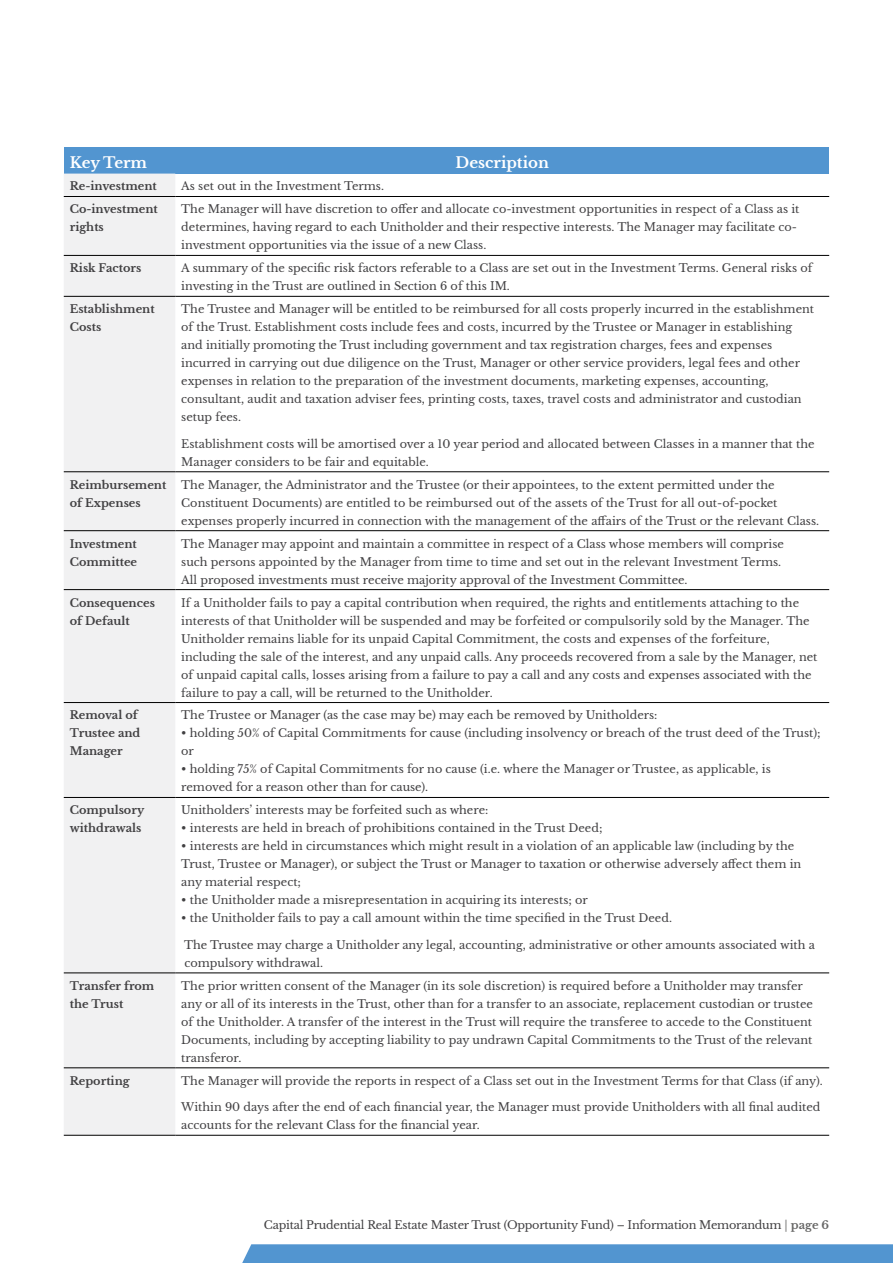
<style>
.page{position:relative;width:893px;height:1263px;background:#fff}
.page>*{position:absolute;margin:0;border:0;box-sizing:border-box;transform-origin:0 0}
.t1{font:700 15px "Libre Baskerville";color:#fff}
.t2{font:11.25px/18px "Libre Baskerville";color:#414042}
.t3{font:700 11.25px/18px "Libre Baskerville";color:#414042}
.t4{font:11.25px "Libre Baskerville";letter-spacing:-.02em;color:#414042}
.s1{color:#767675}
.s2{font-weight:700;color:#676766}
</style>
<div class="page">
<div style="left:242px;top:1244px;width:651px;height:19px;background:#5295d0"></div>
<div style="left:64px;top:147px;width:111px;height:27px;background:#5295d0"></div>
<div style="left:175px;top:147px;width:654px;height:27px;background:#5295d0"></div>
<div style="left:64px;top:174px;width:111px;height:961px;background:#f1f1f2"></div>
<hr style="left:64px;top:196px;width:111px;height:1px;background:#000">
<hr style="left:175px;top:196px;width:654px;height:1px;background:#000">
<hr style="left:64px;top:255px;width:111px;height:1px;background:#000">
<hr style="left:175px;top:255px;width:654px;height:1px;background:#000">
<hr style="left:64px;top:471px;width:111px;height:1px;background:#000">
<hr style="left:175px;top:471px;width:654px;height:1px;background:#000">
<hr style="left:64px;top:530px;width:111px;height:1px;background:#000">
<hr style="left:175px;top:530px;width:654px;height:1px;background:#000">
<hr style="left:64px;top:589px;width:111px;height:1px;background:#000">
<hr style="left:175px;top:589px;width:654px;height:1px;background:#000">
<hr style="left:64px;top:702px;width:111px;height:1px;background:#000">
<hr style="left:175px;top:702px;width:654px;height:1px;background:#000">
<hr style="left:64px;top:797px;width:111px;height:1px;background:#000">
<hr style="left:175px;top:797px;width:654px;height:1px;background:#000">
<hr style="left:64px;top:973px;width:111px;height:1px;background:#000">
<hr style="left:175px;top:973px;width:654px;height:1px;background:#000">
<hr style="left:64px;top:1067px;width:111px;height:1px;background:#000">
<hr style="left:175px;top:1067px;width:654px;height:1px;background:#000">
<hr style="left:64px;top:1135px;width:111px;height:1px;background:#000">
<hr style="left:175px;top:1135px;width:654px;height:1px;background:#000">
<hr style="left:64px;top:296px;width:111px;height:1px;background:#000">
<hr style="left:175px;top:296px;width:654px;height:1px;background:#000">
<h1 class="t1" style="left:70px;top:153px;width:79px">Key Term</h1>
<h1 class="t1" style="left:456px;top:153px;width:95px">Description</h1>
<p class="t3" style="left:70px;top:177px;width:89px">Re-investment</p>
<p class="t2" style="left:181px;top:177px;width:204px">As set out in the Investment Terms.</p>
<p class="t3" style="left:70px;top:200px;width:90px">Co-investment rights</p>
<p class="t2" style="left:181px;top:200px;width:620px">The Manager will have discretion to offer and allocate co-investment opportunities in respect of a Class as it determines, having regard to each Unitholder and their respective interests. The Manager may facilitate co&shy;investment opportunities via the issue of a new Class.</p>
<p class="t3" style="left:70px;top:259px;width:73px">Risk Factors</p>
<p class="t2" style="left:181px;top:259px;width:633px">A summary of the specific risk factors referable to a Class are set out in the Investment Terms. General risks of investing in the Trust are outlined in Section 6 of this IM.</p>
<p class="t3" style="left:70px;top:300px;width:87px">Establishment<br>Costs</p>
<p class="t2" style="left:181px;top:300px;width:634px">The Trustee and Manager will be entitled to be reimbursed for all costs properly incurred in the establishment of the Trust. Establishment costs include fees and costs, incurred by the Trustee or Manager in establishing and initially promoting the Trust including government and tax registration charges, fees and expenses incurred in carrying out due diligence on the Trust, Manager or other service providers, legal fees and other expenses in relation to the preparation of the investment documents, marketing expenses, accounting, consultant, audit and taxation adviser fees, printing costs, taxes, travel costs and administrator and custodian setup fees.</p>
<p class="t2" style="left:181px;top:435px;width:635px">Establishment costs will be amortised over a 10 year period and allocated between Classes in a manner that the<br>Manager considers to be fair and equitable.</p>
<p class="t3" style="left:70px;top:476px;width:98px">Reimbursement of Expenses</p>
<p class="t2" style="left:181px;top:476px;width:639px">The Manager, the Administrator and the Trustee (or their appointees, to the extent permitted under the<br>Constituent Documents) are entitled to be reimbursed out of the assets of the Trust for all out-of-pocket expenses properly incurred in connection with the management of the affairs of the Trust or the relevant Class.</p>
<p class="t3" style="left:70px;top:535px;width:69px">Investment<br>Committee</p>
<p class="t2" style="left:181px;top:535px;width:604px">The Manager may appoint and maintain a committee in respect of a Class whose members will comprise such persons appointed by the Manager from time to time and set out in the relevant Investment Terms.<br>All proposed investments must receive majority approval of the Investment Committee.</p>
<p class="t3" style="left:70px;top:593px;width:87px">Consequences of Default</p>
<p class="t2" style="left:181px;top:593px;width:638px">If a Unitholder fails to pay a capital contribution when required, the rights and entitlements attaching to the interests of that Unitholder will be suspended and may be forfeited or compulsorily sold by the Manager. The Unitholder remains liable for its unpaid Capital Commitment, the costs and expenses of the forfeiture, including the sale of the interest, and any unpaid calls. Any proceeds recovered from a sale by the Manager, net of unpaid capital calls, losses arising from a failure to pay a call and any costs and expenses associated with the failure to pay a call, will be returned to the Unitholder.</p>
<p class="t3" style="left:70px;top:706px;width:72px">Removal of<br>Trustee and<br>Manager</p>
<p class="t2" style="left:181px;top:706px;width:478px">The Trustee or Manager (as the case may be) may each be removed by Unitholders:</p>
<p class="t2" style="left:181px;top:724px;width:641px">• holding 50% of Capital Commitments for cause (including insolvency or breach of the trust deed of the Trust); or</p>
<p class="t2" style="left:181px;top:760px;width:591px">• holding 75% of Capital Commitments for no cause (i.e. where the Manager or Trustee, as applicable, is removed for a reason other than for cause).</p>
<p class="t3" style="left:70px;top:801px;width:76px">Compulsory withdrawals</p>
<p class="t2" style="left:181px;top:801px;width:309px">Unitholders’ interests may be forfeited such as where:</p>
<p class="t2" style="left:181px;top:819px;width:423px">• interests are held in breach of prohibitions contained in the Trust Deed;</p>
<p class="t2" style="left:181px;top:837px;width:621px">• interests are held in circumstances which might result in a violation of an applicable law (including by the<br>Trust, Trustee or Manager), or subject the Trust or Manager to taxation or otherwise adversely affect them in any material respect;</p>
<p class="t2" style="left:181px;top:891px;width:408px">• the Unitholder made a misrepresentation in acquiring its interests; or</p>
<p class="t2" style="left:181px;top:909px;width:492px">• the Unitholder fails to pay a call amount within the time specified in the Trust Deed.</p>
<p class="t2" style="left:184px;top:936px;width:632px">The Trustee may charge a Unitholder any legal, accounting, administrative or other amounts associated with a compulsory withdrawal.</p>
<p class="t3" style="left:70px;top:977px;width:86px">Transfer from the Trust</p>
<p class="t2" style="left:181px;top:977px;width:633px">The prior written consent of the Manager (in its sole discretion) is required before a Unitholder may transfer any or all of its interests in the Trust, other than for a transfer to an associate, replacement custodian or trustee of the Unitholder. A transfer of the interest in the Trust will require the transferee to accede to the Constituent Documents, including by accepting liability to pay undrawn Capital Commitments to the Trust of the relevant transferor.</p>
<p class="t3" style="left:70px;top:1072px;width:61px">Reporting</p>
<p class="t2" style="left:181px;top:1072px;width:643px">The Manager will provide the reports in respect of a Class set out in the Investment Terms for that Class (if any).</p>
<p class="t2" style="left:181px;top:1098px;width:641px">Within 90 days after the end of each financial year, the Manager must provide Unitholders with all final audited accounts for the relevant Class for the financial year.</p>
<p class="t4" style="left:264px;top:1217px;width:567px">Capital Prudential Real Estate Master Trust (Opportunity Fund) – Information Memorandum <span class="s1">|</span> <span class="s2">page 6</span></p>
</div>
